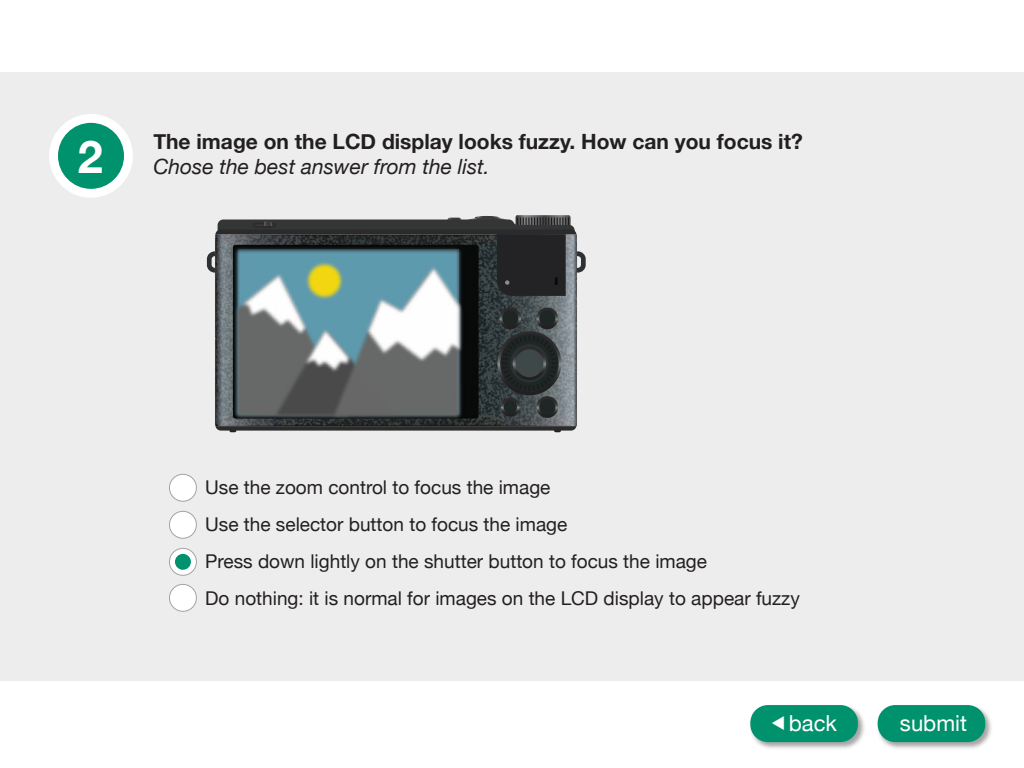
<style>
.page{position:relative;width:1024px;height:768px;background:#fff}
.page>*{position:absolute;margin:0;border:0;box-sizing:border-box;transform-origin:0 0}
.t1{font:700 45.1px "Helvetica Neue";color:#fff}
.t2{font:22px "Helvetica Neue";color:#fff}
.t3{font:700 21px "Helvetica Neue";color:#231f20}
.t4{font:italic 21px "Helvetica Neue";color:#231f20}
.t5{font:19px/37px "Helvetica Neue";color:#231f20}
</style>
<div class="page">
<img style="left:877px;top:705px;width:114px;height:44px">
<div style="left:878px;top:705px;width:107px;height:37px;background:#00926d;border-radius:18px"></div>
<img style="left:751px;top:705px;width:113px;height:44px">
<div style="left:750px;top:705px;width:108px;height:37px;background:#00926d;border-radius:18px"></div>
<div style="left:0;top:72px;width:1024px;height:609px;background:#ededed"></div>
<div style="left:49px;top:114px;width:84px;height:84px;background:#fff;border-radius:50%"></div>
<div style="left:58px;top:123px;width:66px;height:66px;background:#00926d;border-radius:50%"></div>
<img style="left:495px;top:231px;width:91px;height:202px">
<div style="left:497px;top:331px;width:64px;height:64px;border:3px solid #fff;border-radius:50%"></div>
<svg style="left:502px;top:335px;width:55px;height:56px;background:#2c3232"></svg>
<div style="left:501px;top:309px;width:19px;height:19px;background:#1e2525;border-radius:50%"></div>
<div style="left:499px;top:308px;width:22px;height:21px;border:3px solid #fff;border-radius:50%"></div>
<div style="left:538px;top:309px;width:19px;height:19px;background:#1f2626;border-radius:50%"></div>
<div style="left:536px;top:308px;width:22px;height:21px;border:3px solid #fff;border-radius:50%"></div>
<svg style="left:501px;top:398px;width:19px;height:18px"></svg>
<div style="left:538px;top:398px;width:19px;height:18px;background:#1f2626;border-radius:50%"></div>
<div style="left:536px;top:396px;width:22px;height:22px;border:3px solid #fff;border-radius:50%"></div>
<svg style="left:495px;top:215px;width:80px;height:81px;background:#37383a"></svg>
<img style="left:215px;top:216px;width:280px;height:24px">
<img style="left:206px;top:258px;width:34px;height:175px">
<img style="left:240px;top:369px;width:59px;height:62px">
<img style="left:299px;top:396px;width:196px;height:35px">
<img style="left:207px;top:240px;width:66px;height:129px">
<img style="left:271px;top:294px;width:114px;height:111px">
<img style="left:273px;top:229px;width:103px;height:103px">
<img style="left:333px;top:233px;width:162px;height:163px">
<div style="left:169px;top:474px;width:27px;height:27px;background:#fff;border-radius:50%"></div>
<div style="left:169px;top:474px;width:28px;height:28px;border:1px solid #a4a3a2;border-radius:50%"></div>
<div style="left:169px;top:511px;width:27px;height:27px;background:#fff;border-radius:50%"></div>
<div style="left:169px;top:511px;width:28px;height:28px;border:1px solid #a4a3a2;border-radius:50%"></div>
<div style="left:169px;top:548px;width:27px;height:27px;background:#fff;border-radius:50%"></div>
<div style="left:169px;top:548px;width:28px;height:28px;border:1px solid #a4a3a2;border-radius:50%"></div>
<div style="left:175px;top:554px;width:16px;height:16px;background:#00926d;border-radius:50%"></div>
<div style="left:169px;top:584px;width:27px;height:27px;background:#fff;border-radius:50%"></div>
<div style="left:169px;top:584px;width:28px;height:28px;border:1px solid #a4a3a2;border-radius:50%"></div>
<h1 class="t1" style="left:78px;top:121px;width:27px">2</h1>
<p class="t3" style="left:153px;top:125px;width:651px">The image on the LCD display looks fuzzy. How can you focus it?</p>
<p class="t4" style="left:153px;top:152px;width:338px">Chose the best answer from the list.</p>
<p class="t5" style="left:205px;top:470px;width:596px">Use the zoom control to focus the image<br>Use the selector button to focus the image<br>Press down lightly on the shutter button to focus the image<br>Do nothing: it is normal for images on the LCD display to appear fuzzy</p>
<p class="t2" style="left:789px;top:707px;width:50px">back</p>
<p class="t2" style="left:900px;top:707px;width:69px">submit</p>
</div>
